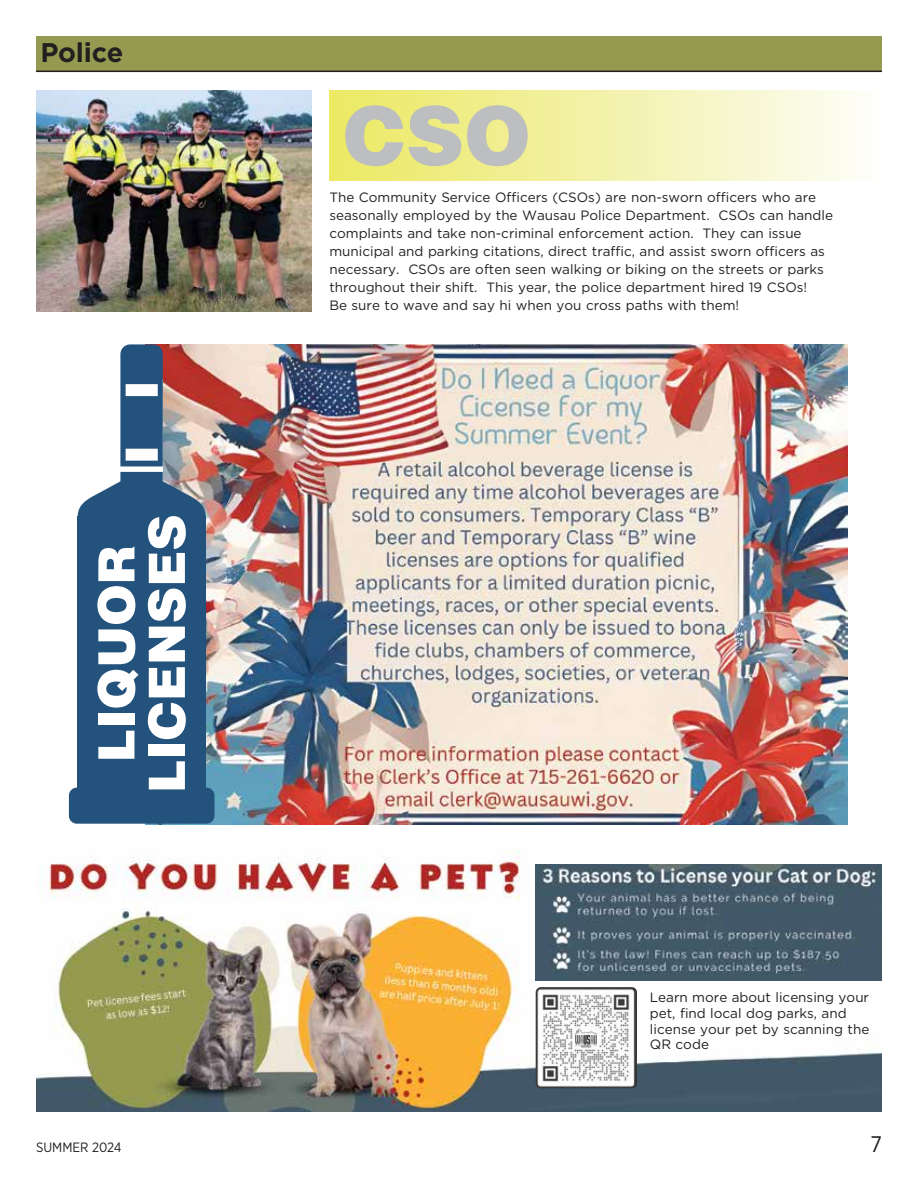
<style>
.page{position:relative;width:918px;height:1188px;background:#fff}
.page>*{position:absolute;margin:0;border:0;box-sizing:border-box;transform-origin:0 0}
.t1{font:900 80.25px "Helvetica LT";color:#bcbec0}
.t2{font:900 50.25px/50.4px "Helvetica LT";color:#fff;text-align:center}
.t3{font:700 27px "Gotham";letter-spacing:-.01em;color:#231f20}
.t4{font:22.5px "Gotham Narrow";color:#231f20}
.t5{font:13.5px/18px "Gotham";color:#231f20}
.t6{font:13.5px "Gotham Narrow";color:#231f20}
</style>
<div class="page">
<div style="left:36px;top:36px;width:846px;height:36px;background:#949b50"></div>
<hr style="left:36px;top:71px;width:846px;height:1px;background:#231f20">
<img style="left:36px;top:90px;width:276px;height:221px">
<div style="left:329px;top:90px;width:553px;height:90px;background:linear-gradient(to right,#ebe861,#fdfdf9)"></div>
<img style="left:162px;top:345px;width:686px;height:479px">
<img style="left:36px;top:851px;width:846px;height:260px">
<img style="left:536px;top:864px;width:346px;height:117px">
<img style="left:536px;top:987px;width:101px;height:101px">
<svg style="left:121px;top:466px;width:41px;height:6px"></svg>
<svg style="left:69px;top:745px;width:146px;height:79px;background:#406b8f"></svg>
<svg style="left:120px;top:344px;width:43px;height:122px;background:#486e91"></svg>
<svg style="left:78px;top:472px;width:128px;height:44px"></svg>
<div style="left:78px;top:516px;width:128px;height:289px;background:#23527c"></div>
<h3 class="t3" style="left:40px;top:34px;width:84px">Police</h3>
<h2 class="t2" style="left:90px;top:793px;width:280px;rotate:-90deg">LIQUOR<br>LICENSES</h2>
<h1 class="t1" style="left:343px;top:83px;width:189px">CSO</h1>
<p class="t5" style="left:329px;top:188px;width:505px">The Community Service Officers (CSOs) are non-sworn officers who are seasonally employed by the Wausau Police Department. CSOs can handle complaints and take non-criminal enforcement action. They can issue municipal and parking citations, direct traffic, and assist sworn officers as necessary. CSOs are often seen walking or biking on the streets or parks throughout their shift. This year, the police department hired 19 CSOs!<br>Be sure to wave and say hi when you cross paths with them!</p>
<p class="t5" style="left:650px;top:989px;width:221px;line-height:15.8px">Learn more about licensing your pet, find local dog parks, and license your pet by scanning the<br>QR code</p>
<p class="t6" style="left:36px;top:1139px;width:87px">SUMMER 2024</p>
<h3 class="t4" style="left:870px;top:1130px;width:13px">7</h3>
</div>
